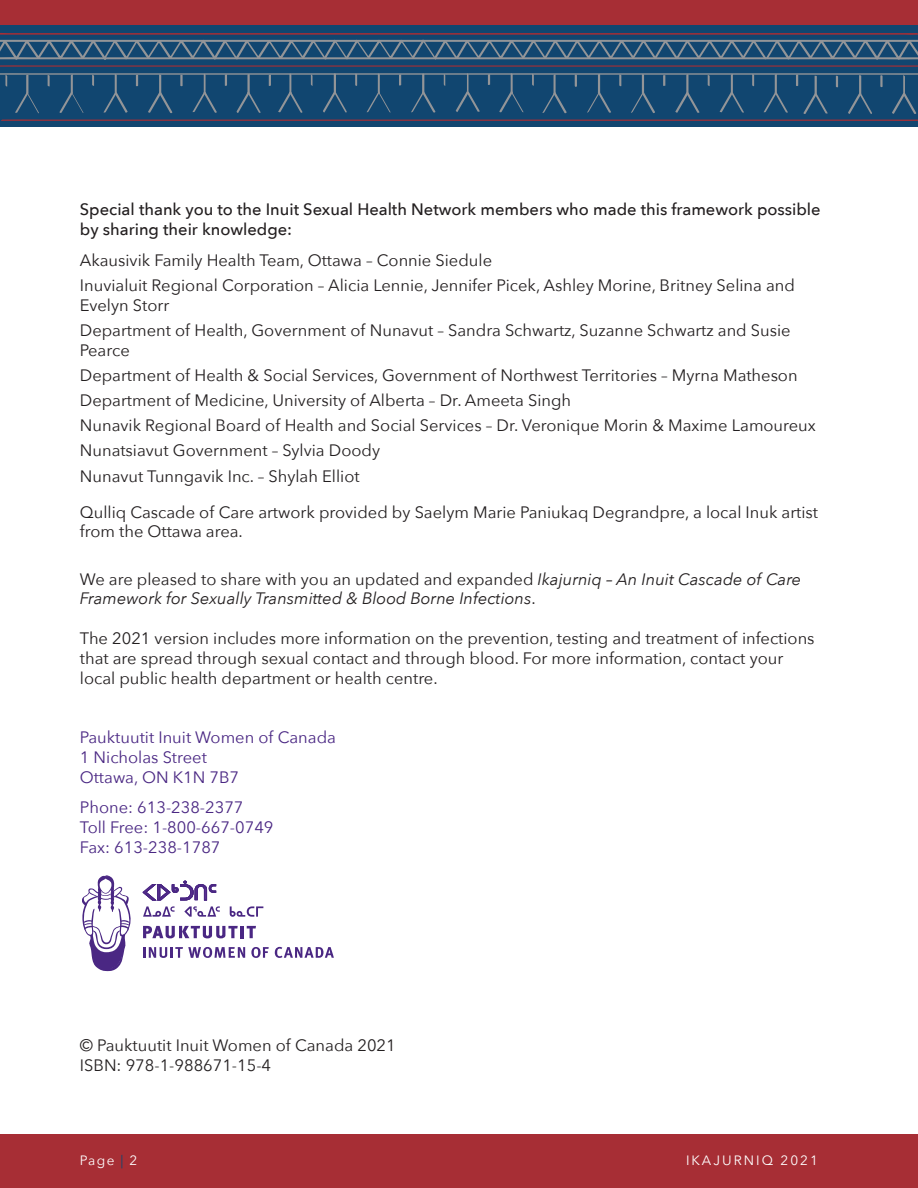
<style>
.page{position:relative;width:918px;height:1188px;background:#fff}
.page>*{position:absolute;margin:0;border:0;box-sizing:border-box;transform-origin:0 0}
.t1{font:16.5px/19.8px "Avenir Next";color:#231f20}
.t2{font:italic 16.5px/19.8px "Avenir Next";color:#231f20}
.t3{font:16.5px "Avenir Next";color:#4a2783}
.t4{font:500 16.5px/19.8px "Avenir Next";color:#231f20}
.t5{font:13.5px "Avenir Next";letter-spacing:.15em;color:#fff}
.s1{font-style:normal}
.s2{color:#114670}
</style>
<div class="page">
<div style="left:0;top:1134px;width:918px;height:54px;background:#a72e35"></div>
<div style="left:0;top:0;width:918px;height:25px;background:#a72e35"></div>
<div style="left:0;top:25px;width:918px;height:102px;background:#114670"></div>
<svg style="left:0;top:33px;width:918px;height:34px"></svg>
<svg style="left:0;top:73px;width:918px;height:48px"></svg>
<svg style="left:142px;top:880px;width:78px;height:37px"></svg>
<svg style="left:230px;top:906px;width:33px;height:11px"></svg>
<svg style="left:143px;top:926px;width:95px;height:12px"></svg>
<hr style="left:240px;top:926px;width:4px;height:12px;background:#4a2783">
<svg style="left:247px;top:926px;width:9px;height:12px"></svg>
<svg style="left:143px;top:947px;width:102px;height:11px"></svg>
<svg style="left:251px;top:947px;width:18px;height:11px"></svg>
<svg style="left:275px;top:947px;width:59px;height:11px"></svg>
<svg style="left:82px;top:875px;width:49px;height:97px"></svg>
<p class="t4" style="left:80px;top:199px;width:742px">Special thank you to the Inuit Sexual Health Network members who made this framework possible by sharing their knowledge:</p>
<p class="t1" style="left:80px;top:249px;width:414px">Akausivik Family Health Team, Ottawa – Connie Siedule</p>
<p class="t1" style="left:80px;top:274px;width:717px">Inuvialuit Regional Corporation – Alicia Lennie, Jennifer Picek, Ashley Morine, Britney Selina and<br>Evelyn Storr</p>
<p class="t1" style="left:80px;top:319px;width:712px">Department of Health, Government of Nunavut – Sandra Schwartz, Suzanne Schwartz and Susie<br>Pearce</p>
<p class="t1" style="left:80px;top:364px;width:719px">Department of Health &amp; Social Services, Government of Northwest Territories – Myrna Matheson</p>
<p class="t1" style="left:80px;top:390px;width:493px">Department of Medicine, University of Alberta – Dr. Ameeta Singh</p>
<p class="t1" style="left:80px;top:415px;width:737px">Nunavik Regional Board of Health and Social Services – Dr. Veronique Morin &amp; Maxime Lamoureux</p>
<p class="t1" style="left:80px;top:440px;width:302px">Nunatsiavut Government – Sylvia Doody</p>
<p class="t1" style="left:80px;top:465px;width:281px">Nunavut Tunngavik Inc. – Shylah Elliot</p>
<p class="t1" style="left:80px;top:501px;width:740px">Qulliq Cascade of Care artwork provided by Saelym Marie Paniukaq Degrandpre, a local Inuk artist from the Ottawa area.</p>
<p class="t2" style="left:80px;top:568px;width:723px"><span class="s1">We are pleased to share with you an updated and expanded</span> Ikajurniq – An Inuit Cascade of Care<br>Framework for Sexually Transmitted &amp; Blood Borne Infections<span class="s1">.</span></p>
<p class="t1" style="left:80px;top:628px;width:736px">The 2021 version includes more information on the prevention, testing and treatment of infections that are spread through sexual contact and through blood. For more information, contact your local public health department or health centre.</p>
<p class="t3" style="left:80px;top:723px;width:258px">Pauktuutit Inuit Women of Canada</p>
<p class="t3" style="left:80px;top:743px;width:128px">1 Nicholas Street</p>
<p class="t3" style="left:80px;top:763px;width:161px">Ottawa, ON K1N 7B7</p>
<p class="t3" style="left:80px;top:793px;width:165px">Phone: 613-238-2377</p>
<p class="t3" style="left:80px;top:813px;width:195px">Toll Free: 1-800-667-0749</p>
<p class="t3" style="left:80px;top:833px;width:142px">Fax: 613-238-1787</p>
<p class="t1" style="left:80px;top:1034px;width:317px">© Pauktuutit Inuit Women of Canada 2021</p>
<p class="t1" style="left:80px;top:1054px;width:193px">ISBN: 978-1-988671-15-4</p>
<p class="t5" style="left:80px;top:1149px;width:59px">Page <span class="s2">|</span> 2</p>
<p class="t5" style="left:686px;top:1149px;width:133px">IKAJURNIQ 2021</p>
</div>
